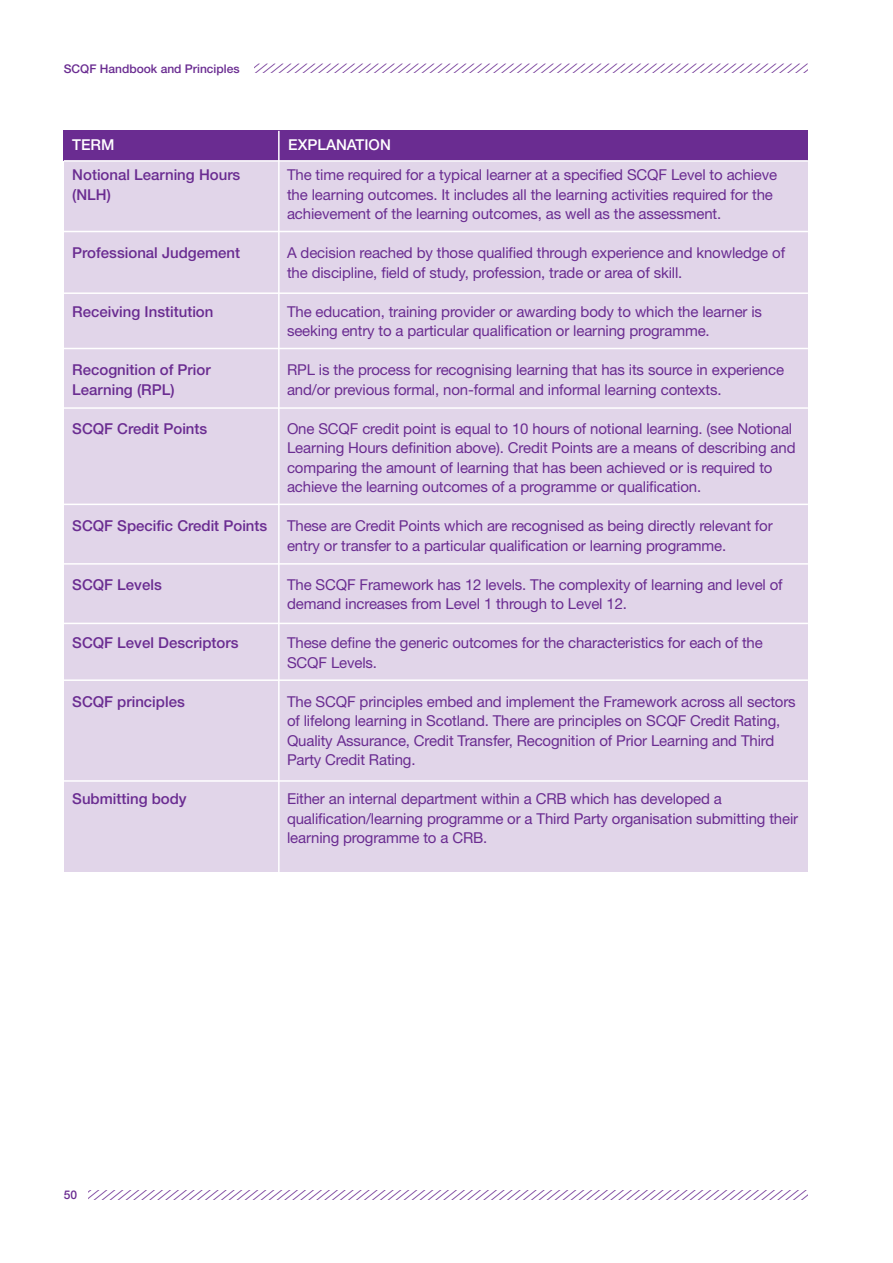
<style>
.page{position:relative;width:893px;height:1263px;background:#fff}
.page>*{position:absolute;margin:0;border:0;box-sizing:border-box;transform-origin:0 0}
.t1{font:italic 300 23.85px "Helvetica Neue LT Std";color:#6a2c91}
.t2{font:15px/19.5px "Helvetica Neue LT Std";letter-spacing:-.01em;color:#6a2c91}
.t3{font:500 15px/19.5px "Helvetica Neue LT Std";color:#6a2c91}
.t4{font:500 15px "Helvetica Neue LT Std";color:#fff}
.t5{font:500 12px "Helvetica Neue LT Std";color:#6a2c91}
</style>
<div class="page">
<div style="left:64px;top:131px;width:744px;height:30px;background:#6a2c91"></div>
<div style="left:64px;top:161px;width:215px;height:710px;background:#e1d5e9"></div>
<div style="left:279px;top:161px;width:529px;height:710px;background:#e1d5e9"></div>
<hr style="left:64px;top:160px;width:744px;height:2px;background:#fff">
<hr style="left:64px;top:679px;width:744px;height:2px;background:#fff">
<hr style="left:64px;top:780px;width:744px;height:2px;background:#fff">
<hr style="left:64px;top:623px;width:744px;height:1px;background:#fff">
<hr style="left:64px;top:563px;width:744px;height:2px;background:#fff">
<hr style="left:64px;top:504px;width:744px;height:1px;background:#fff">
<hr style="left:64px;top:407px;width:744px;height:2px;background:#fff">
<hr style="left:64px;top:348px;width:744px;height:1px;background:#fff">
<hr style="left:64px;top:292px;width:744px;height:2px;background:#fff">
<hr style="left:64px;top:231px;width:744px;height:1px;background:#fff">
<hr style="left:278px;top:131px;width:2px;height:744px;background:#fff">
<h1 class="t1" style="left:237px;top:58px;width:677px">//////////////////////////////////////////////////////////////////////////////////</h1>
<p class="t5" style="left:64px;top:61px;width:177px">SCQF Handbook and Principles</p>
<p class="t4" style="left:72px;top:136px;width:135px">Term E</p>
<p class="t4" style="left:298px;top:136px;width:95px">xplanatio n</p>
<p class="t3" style="left:72px;top:165px;width:170px">Notional Learning Hours (NLH)</p>
<p class="t2" style="left:287px;top:165px;width:492px">The time required for a typical learner at a specified SCQF Level to achieve the learning outcomes. It includes all the learning activities required for the achievement of the learning outcomes, as well as the assessment.</p>
<p class="t2" style="left:287px;top:243px;width:500px">A decision reached by those qualified through experience and knowledge of the discipline, field of study, profession, trade or area of skill.</p>
<p class="t2" style="left:287px;top:301px;width:477px">The education, training provider or awarding body to which the learner is seeking entry to a particular qualification or learning programme.</p>
<p class="t2" style="left:287px;top:360px;width:498px">RPL is the process for recognising learning that has its source in experience and/or previous formal, non-formal and informal learning contexts.</p>
<p class="t2" style="left:287px;top:418px;width:510px">One SCQF credit point is equal to 10 hours of notional learning. (see Notional Learning Hours definition above). Credit Points are a means of describing and comparing the amount of learning that has been achieved or is required to achieve the learning outcomes of a programme or qualification.</p>
<p class="t2" style="left:287px;top:516px;width:487px">These are Credit Points which are recognised as being directly relevant for entry or transfer to a particular qualification or learning programme.</p>
<p class="t2" style="left:287px;top:574px;width:497px">The SCQF Framework has 12 levels. The complexity of learning and level of demand increases from Level 1 through to Level 12.</p>
<p class="t2" style="left:287px;top:633px;width:477px">These define the generic outcomes for the characteristics for each of the<br>SCQF Levels.</p>
<p class="t2" style="left:287px;top:691px;width:510px">The SCQF principles embed and implement the Framework across all sectors of lifelong learning in Scotland. There are principles on SCQF Credit Rating, Quality Assurance, Credit Transfer, Recognition of Prior Learning and Third Party Credit Rating.</p>
<p class="t2" style="left:287px;top:789px;width:513px">Either an internal department within a CRB which has developed a qualification/learning programme or a Third Party organisation submitting their learning programme to a CRB.</p>
<p class="t3" style="left:72px;top:243px;width:169px">Professional Judgement</p>
<p class="t3" style="left:72px;top:301px;width:143px">Receiving Institution</p>
<p class="t3" style="left:72px;top:360px;width:140px">Recognition of Prior<br>Learning (RPL)</p>
<p class="t3" style="left:72px;top:418px;width:137px">SCQF Credit Points</p>
<p class="t3" style="left:72px;top:516px;width:197px">SCQF Specific Credit Points</p>
<p class="t3" style="left:72px;top:574px;width:91px">SCQF Levels</p>
<p class="t3" style="left:72px;top:633px;width:168px">SCQF Level Descriptors</p>
<p class="t3" style="left:72px;top:691px;width:114px">SCQF principles</p>
<p class="t3" style="left:72px;top:789px;width:116px">Submitting body</p>
<h1 class="t1" style="left:69px;top:1184px;width:844px">///////////////////////////////////////////////////////////////////////////////////////////////////////</h1>
<p class="t5" style="left:64px;top:1187px;width:15px">50</p>
</div>
